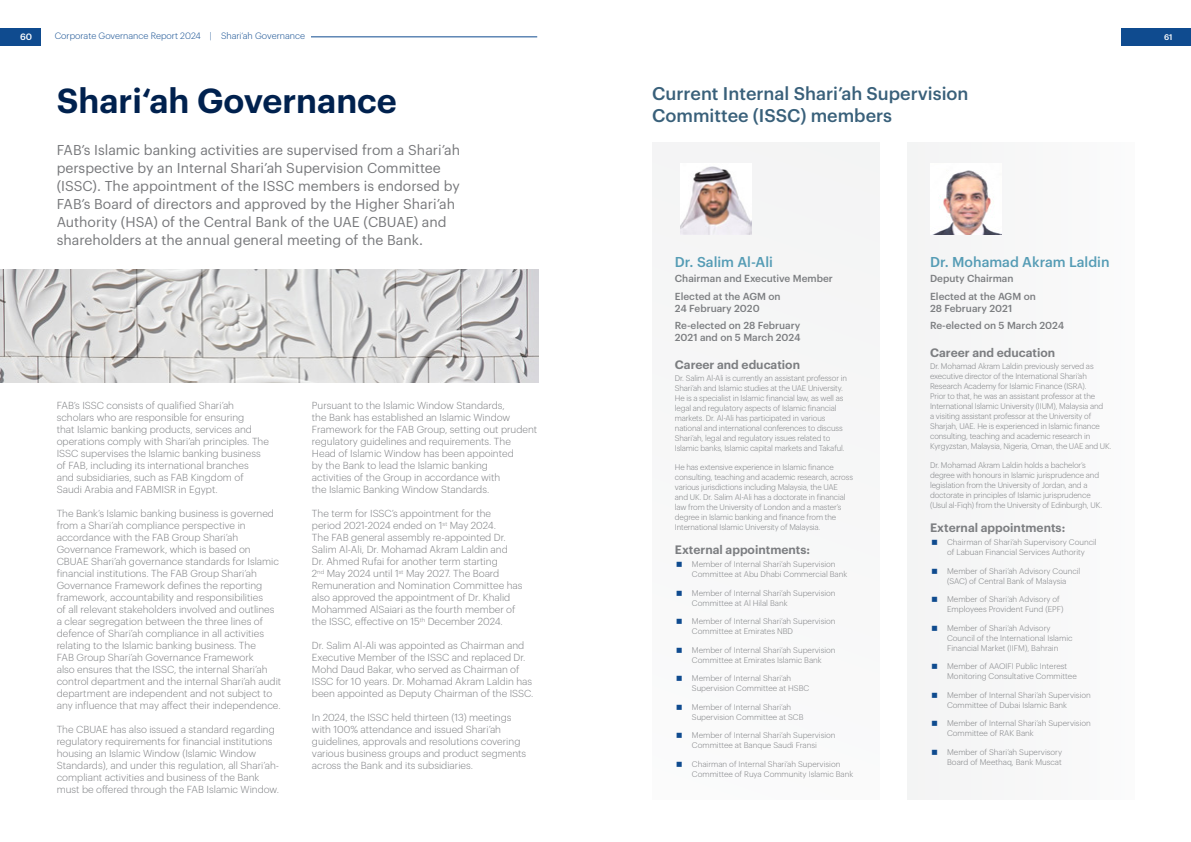
<style>
.page{position:relative;width:1191px;height:842px;background:#fff}
.page>*{position:absolute;margin:0;border:0;box-sizing:border-box;transform-origin:0 0}
.H1___Hed___Index_Mapping_L2{font:600 34px "Graphik";color:#00214e}
.H3___Subhead___Normal_Case{font:500 18px/22px "Graphik";color:#39607a}
.Text___Dek{font:14px/18px "Graphik";color:#77787b}
.ISSC___Name{font:500 14px "Graphik";color:#559cb5}
.H5___Sub-sub-subhed{font:600 12px "Graphik";color:#7c7e81}
.Text___Bodycopy___10pt__Baseline{font:300 10px/12px "Graphik";color:#7c7e81}
.ISSC___Job_titles{font:500 10px/12px "Graphik";color:#7c7e81}
.t1{font:300 9px "Graphik";color:#0f4b8f}
.t2{font:500 9px "Graphik";color:#fff}
.ISSC___Body_text{font:300 8px/10px "Graphik";letter-spacing:-.015em;color:#7c7e81}
.t3{font:500 8px "Graphik";color:#fff}
</style>
<div class="page">
<div style="left:1121px;top:28px;width:70px;height:17px;background:#0f4b8f"></div>
<div style="left:0;top:28px;width:41px;height:17px;background:#0f4b8f"></div>
<hr style="left:145px;top:37px;width:392px;height:1px;background:#0f4b8f">
<div style="left:49px;top:26px;width:262px;height:21px;background:#fff"></div>
<img style="left:0;top:269px;width:539px;height:114px">
<div style="left:652px;top:142px;width:227px;height:657px;background:#f7f7f7"></div>
<img style="left:680px;top:166px;width:71px;height:68px">
<div style="left:907px;top:142px;width:227px;height:657px;background:#f7f7f7"></div>
<img style="left:934px;top:170px;width:66px;height:64px">
<p class="t2" style="left:20px;top:30px;width:14px">60</p>
<p class="t1" style="left:55px;top:30px;width:252px">Corporate Governance Report 2024 | Shari‘ah Governance</p>
<p class="t3" style="left:1164px;top:31px;width:10px">61</p>
<p class="H1___Hed___Index_Mapping_L2" style="left:57px;top:75px;width:342px">Shari‘ah Governance</p>
<p class="Text___Dek" style="left:57px;top:140px;width:405px">FAB’s Islamic banking activities are supervised from a Shari’ah perspective by an Internal Shari’ah Supervision Committee (ISSC). The appointment of the ISSC members is endorsed by FAB’s Board of directors and approved by the Higher Shari’ah Authority (HSA) of the Central Bank of the UAE (CBUAE) and shareholders at the annual general meeting of the Bank.</p>
<p class="Text___Bodycopy___10pt__Baseline" style="left:57px;top:399px;width:214px">FAB’s ISSC consists of qualified Shari’ah scholars who are responsible for ensuring<br>that Islamic banking products, services and operations comply with Shari’ah principles. The ISSC supervises the Islamic banking business of FAB, including its international branches<br>and subsidiaries, such as FAB Kingdom of Saudi Arabia and FABMISR in Egypt.</p>
<p class="Text___Bodycopy___10pt__Baseline" style="left:57px;top:507px;width:226px">The Bank’s Islamic banking business is governed from a Shari’ah compliance perspective in accordance with the FAB Group Shari’ah Governance Framework, which is based on CBUAE Shari’ah governance standards for Islamic financial institutions. The FAB Group Shari’ah Governance Framework defines the reporting framework, accountability and responsibilities<br>of all relevant stakeholders involved and outlines a clear segregation between the three lines of defence of Shari’ah compliance in all activities relating to the Islamic banking business. The<br>FAB Group Shari’ah Governance Framework<br>also ensures that the ISSC, the internal Shari’ah control department and the internal Shari’ah audit department are independent and not subject to any influence that may affect their independence.</p>
<p class="Text___Bodycopy___10pt__Baseline" style="left:57px;top:723px;width:224px">The CBUAE has also issued a standard regarding regulatory requirements for financial institutions housing an Islamic Window (Islamic Window Standards), and under this regulation, all Shari’ah&shy;compliant activities and business of the Bank must be offered through the FAB Islamic Window.</p>
<p class="Text___Bodycopy___10pt__Baseline" style="left:312px;top:399px;width:227px">Pursuant to the Islamic Window Standards,<br>the Bank has established an Islamic Window Framework for the FAB Group, setting out prudent regulatory guidelines and requirements. The Head of Islamic Window has been appointed<br>by the Bank to lead the Islamic banking<br>activities of the Group in accordance with<br>the Islamic Banking Window Standards.</p>
<p class="Text___Bodycopy___10pt__Baseline" style="left:312px;top:507px;width:212px">The term for ISSC’s appointment for the period 2021-2024 ended on 1<sup>st</sup> May 2024.<br>The FAB general assembly re-appointed Dr.<br>Salim Al-Ali, Dr. Mohamad Akram Laldin and<br>Dr. Ahmed Rufai for another term starting<br>2<sup>nd</sup> May 2024 until 1<sup>st</sup> May 2027. The Board Remuneration and Nomination Committee has also approved the appointment of Dr. Khalid Mohammed AlSaiari as the fourth member of the ISSC, effective on 15<sup>th</sup> December 2024.</p>
<p class="Text___Bodycopy___10pt__Baseline" style="left:312px;top:639px;width:223px">Dr. Salim Al-Ali was appointed as Chairman and Executive Member of the ISSC and replaced Dr.<br>Mohd Daud Bakar, who served as Chairman of ISSC for 10 years. Dr. Mohamad Akram Laldin has been appointed as Deputy Chairman of the ISSC.</p>
<p class="Text___Bodycopy___10pt__Baseline" style="left:312px;top:711px;width:216px">In 2024, the ISSC held thirteen (13) meetings with 100% attendance and issued Shari’ah guidelines, approvals and resolutions covering various business groups and product segments across the Bank and its subsidiaries.</p>
<p class="H3___Subhead___Normal_Case" style="left:652px;top:81px;width:318px">Current Internal Shari’ah Supervision<br>Committee (ISSC) members</p>
<p class="ISSC___Name" style="left:675px;top:251px;width:100px">Dr. Salim Al-Ali</p>
<p class="ISSC___Job_titles" style="left:675px;top:271px;width:159px">Chairman and Executive Member</p>
<p class="ISSC___Job_titles" style="left:675px;top:289px;width:107px">Elected at the AGM on<br>24 February 2020</p>
<p class="ISSC___Job_titles" style="left:675px;top:319px;width:127px">Re-elected on 28 February<br>2021 and on 5 March 2024</p>
<p class="H5___Sub-sub-subhed" style="left:675px;top:355px;width:127px">Career and education</p>
<p class="ISSC___Body_text" style="left:675px;top:373px;width:174px">Dr. Salim Al-Ali is currently an assistant professor in Shari’ah and Islamic studies at the UAE University.<br>He is a specialist in Islamic financial law, as well as legal and regulatory aspects of Islamic financial markets. Dr. Al-Ali has participated in various national and international conferences to discuss Shari’ah, legal and regulatory issues related to Islamic banks, Islamic capital markets and Takaful.</p>
<p class="ISSC___Body_text" style="left:675px;top:461px;width:180px">He has extensive experience in Islamic finance consulting, teaching and academic research, across various jurisdictions including Malaysia, the UAE and UK. Dr. Salim Al-Ali has a doctorate in financial law from the University of London and a master’s degree in Islamic banking and finance from the International Islamic University of Malaysia.</p>
<p class="H5___Sub-sub-subhed" style="left:675px;top:541px;width:137px">External appointments:</p>
<p class="ISSC___Body_text" style="left:692px;top:559px;width:157px">Member of Internal Shari’ah Supervision<br>Committee at Abu Dhabi Commercial Bank</p>
<p class="ISSC___Body_text" style="left:692px;top:587px;width:145px">Member of Internal Shari’ah Supervision<br>Committee at Al Hilal Bank</p>
<p class="ISSC___Body_text" style="left:692px;top:616px;width:145px">Member of Internal Shari’ah Supervision<br>Committee at Emirates NBD</p>
<p class="ISSC___Body_text" style="left:692px;top:644px;width:145px">Member of Internal Shari’ah Supervision<br>Committee at Emirates Islamic Bank</p>
<p class="ISSC___Body_text" style="left:692px;top:673px;width:119px">Member of Internal Shari’ah<br>Supervision Committee at HSBC</p>
<p class="ISSC___Body_text" style="left:692px;top:701px;width:113px">Member of Internal Shari’ah<br>Supervision Committee at SCB</p>
<p class="ISSC___Body_text" style="left:692px;top:730px;width:145px">Member of Internal Shari’ah Supervision<br>Committee at Banque Saudi Fransi</p>
<p class="ISSC___Body_text" style="left:692px;top:758px;width:163px">Chairman of Internal Shari’ah Supervision<br>Committee of Ruya Community Islamic Bank</p>
<p class="ISSC___Name" style="left:930px;top:251px;width:181px">Dr. Mohamad Akram Laldin</p>
<p class="ISSC___Job_titles" style="left:930px;top:271px;width:85px">Deputy Chairman</p>
<p class="ISSC___Job_titles" style="left:930px;top:289px;width:107px">Elected at the AGM on<br>28 February 2021</p>
<p class="ISSC___Job_titles" style="left:930px;top:319px;width:136px">Re-elected on 5 March 2024</p>
<p class="H5___Sub-sub-subhed" style="left:930px;top:343px;width:127px">Career and education</p>
<p class="ISSC___Body_text" style="left:930px;top:361px;width:183px">Dr. Mohamad Akram Laldin previously served as executive director of the International Shari’ah Research Academy for Islamic Finance (ISRA).<br>Prior to that, he was an assistant professor at the International Islamic University (IIUM), Malaysia and<br>a visiting assistant professor at the University of Sharjah, UAE. He is experienced in Islamic finance consulting, teaching and academic research in Kyrgyzstan, Malaysia, Nigeria, Oman, the UAE and UK.</p>
<p class="ISSC___Body_text" style="left:930px;top:459px;width:173px">Dr. Mohamad Akram Laldin holds a bachelor’s degree with honours in Islamic jurisprudence and legislation from the University of Jordan, and a doctorate in principles of Islamic jurisprudence (Usul al-Fiqh) from the University of Edinburgh, UK.</p>
<p class="H5___Sub-sub-subhed" style="left:930px;top:519px;width:137px">External appointments:</p>
<p class="ISSC___Body_text" style="left:947px;top:537px;width:151px">Chairman of Shari’ah Supervisory Council of Labuan Financial Services Authority</p>
<p class="ISSC___Body_text" style="left:947px;top:565px;width:135px">Member of Shari’ah Advisory Council (SAC) of Central Bank of Malaysia</p>
<p class="ISSC___Body_text" style="left:947px;top:594px;width:118px">Member of Shari’ah Advisory of<br>Employees Provident Fund (EPF)</p>
<p class="ISSC___Body_text" style="left:947px;top:622px;width:127px">Member of Shari’ah Advisory<br>Council of the International Islamic<br>Financial Market (IIFM), Bahrain</p>
<p class="ISSC___Body_text" style="left:947px;top:661px;width:131px">Member of AAOIFI Public Interest<br>Monitoring Consultative Committee</p>
<p class="ISSC___Body_text" style="left:947px;top:689px;width:145px">Member of Internal Shari’ah Supervision<br>Committee of Dubai Islamic Bank</p>
<p class="ISSC___Body_text" style="left:947px;top:718px;width:145px">Member of Internal Shari’ah Supervision<br>Committee of RAK Bank</p>
<p class="ISSC___Body_text" style="left:947px;top:746px;width:116px">Member of Shari’ah Supervisory<br>Board of Meethaq, Bank Muscat</p>
</div>
